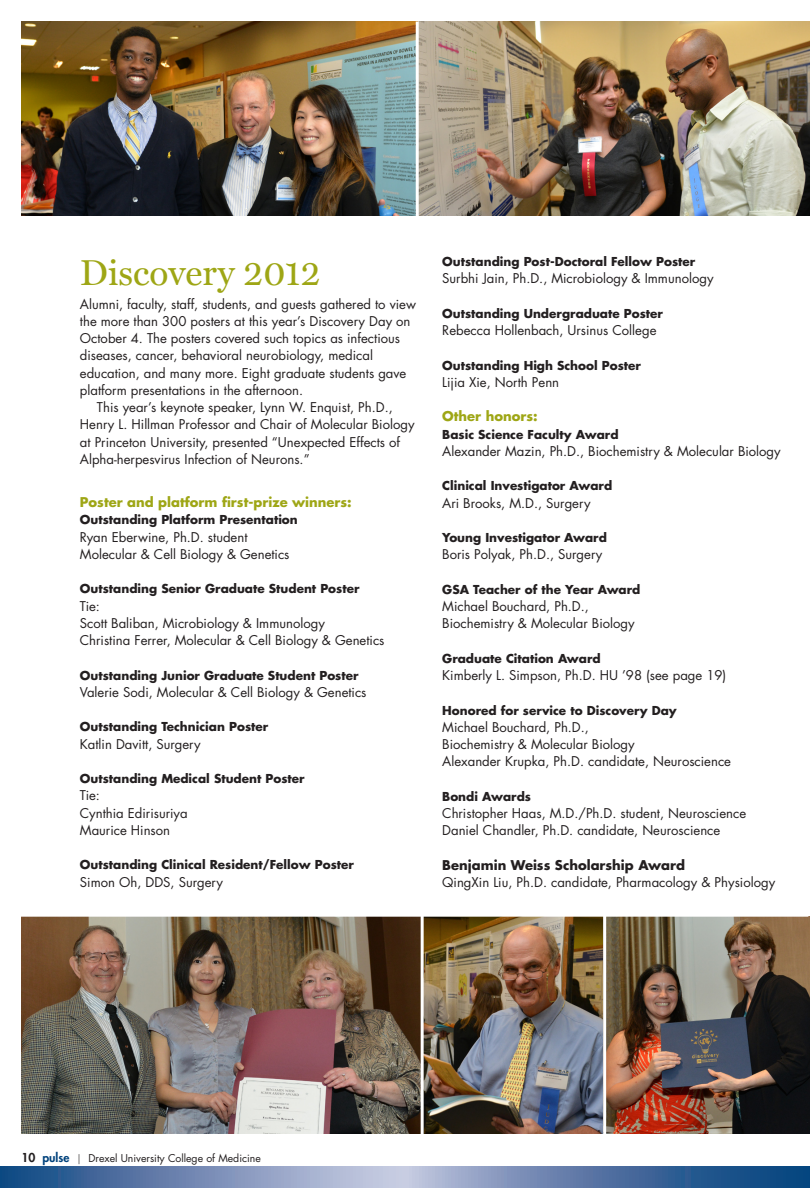
<style>
.page{position:relative;width:810px;height:1188px;background:#fff}
.page>*{position:absolute;margin:0;border:0;box-sizing:border-box;transform-origin:0 0}
.Headlines{font:36px "Miller Text";color:#9ea615}
.Body_1{font:13.2px/17.2px "Futura";color:#231f20}
.Body_1-2{font:700 13.2px "Futura";color:#9ea615}
.Body_1-3{font:700 12px "Futura";color:#231f20}
.t1{font:10.5px "Futura";color:#231f20}
.s1{font-weight:700}
.s2{font-weight:800;font-size:12px}
.s3{font-weight:800;font-size:12px;color:#01427c}
.s4{font-family:"Miller Text"}
</style>
<div class="page">
<svg style="left:0;top:1166px;width:810px;height:22px;background:#6481ad"></svg>
<img style="left:22px;top:22px;width:788px;height:194px">
<img style="left:22px;top:916px;width:788px;height:218px">
<hr style="left:21px;top:914px;width:787px;height:3px;background:#fff">
<hr style="left:416px;top:22px;width:3px;height:198px;background:#fff">
<hr style="left:421px;top:916px;width:3px;height:218px;background:#fff">
<hr style="left:603px;top:916px;width:3px;height:218px;background:#fff">
<p class="Headlines" style="left:80px;top:251px;width:242px">Discovery 2012</p>
<p class="Body_1" style="left:80px;top:295px;width:338px">Alumni, faculty, staff, students, and guests gathered to view the more than 300 posters at this year’s Discovery Day on October 4. The posters covered such topics as infectious diseases, cancer, behavioral neurobiology, medical education, and many more. Eight graduate students gave platform presentations in the afternoon.</p>
<p class="Body_1" style="left:80px;top:398px;width:336px;text-indent:17px">This year’s keynote speaker, Lynn W. Enquist, Ph.D., Henry L. Hillman Professor and Chair of Molecular Biology at Princeton University, presented “Unexpected Effects of Alpha-herpesvirus Infection of Neurons.”</p>
<p class="Body_1-2" style="left:80px;top:493px;width:273px">Poster and platform first-prize winners:</p>
<p class="Body_1-3" style="left:80px;top:511px;width:219px">Outstanding Platform Presentation</p>
<p class="Body_1" style="left:80px;top:528px;width:211px">Ryan Eberwine, Ph.D. student<br>Molecular &amp; Cell Biology &amp; Genetics</p>
<p class="Body_1-3" style="left:80px;top:580px;width:281px">Outstanding Senior Graduate Student Poster</p>
<p class="Body_1" style="left:80px;top:597px;width:306px">Tie:<br>Scott Baliban, Microbiology &amp; Immunology<br>Christina Ferrer, Molecular &amp; Cell Biology &amp; Genetics</p>
<p class="Body_1-3" style="left:80px;top:667px;width:280px">Outstanding Junior Graduate Student Poster</p>
<p class="Body_1" style="left:80px;top:683px;width:288px">Valerie Sodi, Molecular &amp; Cell Biology &amp; Genetics</p>
<p class="Body_1-3" style="left:80px;top:718px;width:190px">Outstanding Technician Poster</p>
<p class="Body_1" style="left:80px;top:735px;width:122px">Katlin Davitt, Surgery</p>
<p class="Body_1-3" style="left:80px;top:770px;width:226px">Outstanding Medical Student Poster</p>
<p class="Body_1" style="left:80px;top:787px;width:109px">Tie:<br>Cynthia Edirisuriya<br>Maurice Hinson</p>
<p class="Body_1-3" style="left:80px;top:856px;width:276px">Outstanding Clinical Resident/Fellow Poster</p>
<p class="Body_1" style="left:80px;top:873px;width:145px">Simon Oh, DDS, Surgery</p>
<p class="Body_1-3" style="left:442px;top:253px;width:255px">Outstanding Post-Doctoral Fellow Poster</p>
<p class="Body_1" style="left:442px;top:270px;width:273px">Surbhi Jain, Ph.D., Microbiology &amp; Immunology</p>
<p class="Body_1-3" style="left:442px;top:305px;width:222px">Outstanding Undergraduate Poster</p>
<p class="Body_1" style="left:442px;top:321px;width:216px">Rebecca Hollenbach, Ursinus College</p>
<p class="Body_1-3" style="left:442px;top:357px;width:200px">Outstanding High School Poster</p>
<p class="Body_1" style="left:442px;top:373px;width:118px">Lijia Xie, North Penn</p>
<p class="Body_1-2" style="left:442px;top:407px;width:97px">Other honors:</p>
<p class="Body_1-3" style="left:442px;top:426px;width:178px">Basic Science Faculty Award</p>
<p class="Body_1" style="left:442px;top:442px;width:340px">Alexander Mazin, Ph.D., Biochemistry &amp; Molecular Biology</p>
<p class="Body_1-3" style="left:442px;top:478px;width:171px">Clinical Investigator Award</p>
<p class="Body_1" style="left:442px;top:494px;width:150px">Ari Brooks, M.D., Surgery</p>
<p class="Body_1-3" style="left:442px;top:529px;width:166px">Young Investigator Award</p>
<p class="Body_1" style="left:442px;top:546px;width:162px">Boris Polyak, Ph.D., Surgery</p>
<p class="Body_1-3" style="left:442px;top:581px;width:200px">GSA Teacher of the Year Award</p>
<p class="Body_1" style="left:442px;top:597px;width:194px">Michael Bouchard, Ph.D.,<br>Biochemistry &amp; Molecular Biology</p>
<p class="Body_1-3" style="left:442px;top:650px;width:160px">Graduate Citation Award</p>
<p class="Body_1" style="left:442px;top:666px;width:286px">Kimberly L. Simpson, Ph.D. HU ’98 (see page 19)</p>
<p class="Body_1-3" style="left:442px;top:702px;width:236px">Honored for service to Discovery Day</p>
<p class="Body_1" style="left:442px;top:718px;width:290px">Michael Bouchard, Ph.D.,<br>Biochemistry &amp; Molecular Biology<br>Alexander Krupka, Ph.D. candidate, Neuroscience</p>
<p class="Body_1-3" style="left:442px;top:788px;width:90px">Bondi Awards</p>
<p class="Body_1" style="left:442px;top:804px;width:305px">Christopher Haas, M.D./Ph.D. student, Neuroscience<br>Daniel Chandler, Ph.D. candidate, Neuroscience</p>
<p class="Body_1" style="left:442px;top:856px;width:335px"><span class="s1">Benjamin Weiss Scholarship Award<br></span>QingXin Liu, Ph.D. candidate, Pharmacology &amp; Physiology</p>
<p class="t1" style="left:22px;top:1150px;width:241px"><span class="s2">10</span> <span class="s3">pulse</span> <span class="s4">|</span> Drexel University College of Medicine</p>
</div>
